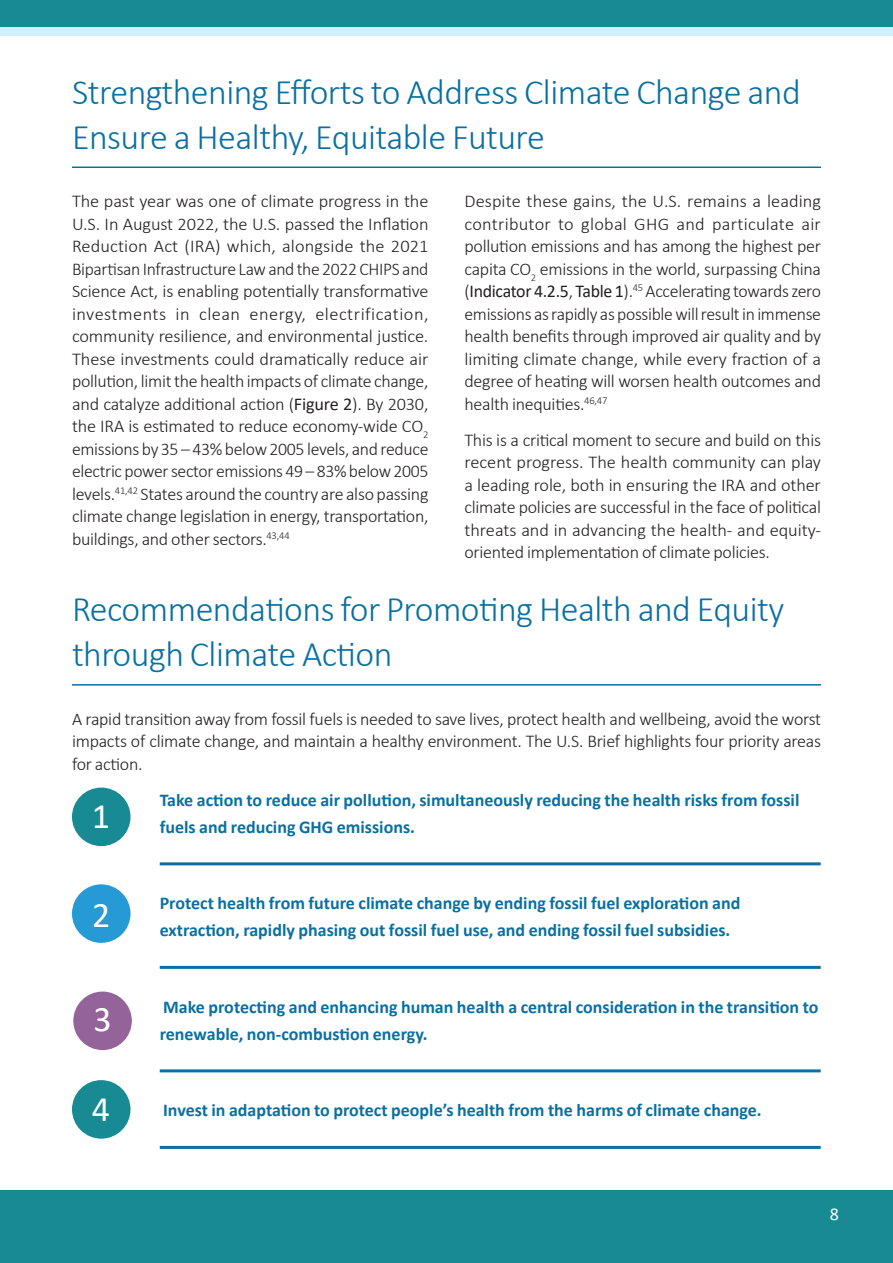
<style>
.page{position:relative;width:893px;height:1263px;background:#fff}
.page>*{position:absolute;margin:0;border:0;box-sizing:border-box;transform-origin:0 0}
.H2_Line{font:300 36px/45px "Calibri";letter-spacing:-.015em;color:#0a70a1}
.t1{font:36px "Calibri";color:#fff}
.Body{font:300 18px/22.5px "Calibri";letter-spacing:-.015em;color:#231f20;text-align:justify}
.Recommendation{font:700 18px/27px "Calibri";color:#0a70a1}
.Body_full_width{font:300 18px/22.5px "Calibri";letter-spacing:-.015em;color:#231f20;text-align:justify}
.t2{font:18px "Calibri";color:#fff}
.s1{font-weight:400}
</style>
<div class="page">
<div style="left:0;top:0;width:893px;height:27px;background:#178a94"></div>
<div style="left:0;top:27px;width:893px;height:9px;background:#d1f0ff"></div>
<div style="left:0;top:1191px;width:893px;height:72px;background:#178a94"></div>
<hr style="left:72px;top:166px;width:749px;height:2px;background:#0a70a1">
<div style="left:72px;top:884px;width:58px;height:59px;background:#259ad4;border-radius:50%"></div>
<div style="left:72px;top:787px;width:58px;height:59px;background:#178a94;border-radius:50%"></div>
<div style="left:72px;top:1080px;width:58px;height:58px;background:#178a94;border-radius:50%"></div>
<hr style="left:160px;top:862px;width:661px;height:3px;background:#0a70a1">
<hr style="left:160px;top:966px;width:661px;height:3px;background:#0a70a1">
<hr style="left:160px;top:1069px;width:661px;height:3px;background:#0a70a1">
<hr style="left:160px;top:1146px;width:661px;height:3px;background:#0a70a1">
<div style="left:73px;top:991px;width:59px;height:59px;background:#946399;border-radius:50%"></div>
<hr style="left:72px;top:684px;width:749px;height:1px;background:#0a70a1">
<h2 class="H2_Line" style="left:72px;top:69px;width:730px">Strengthening Efforts to Address Climate Change and<br>Ensure a Healthy, Equitable Future</h2>
<p class="Body" style="left:72px;top:190px;width:358px">The past year was one of climate progress in the U.S. In August 2022, the U.S. passed the Inflation Reduction Act (IRA) which, alongside the 2021<br>Bipartisan Infrastructure Law and the 2022 CHIPS and Science Act, is enabling potentially transformative investments in clean energy, electrification, community resilience, and environmental justice.<br>These investments could dramatically reduce air pollution, limit the health impacts of climate change, and catalyze additional action (<span class="s1">Figure 2</span>). By 2030, the IRA is estimated to reduce economy-wide CO<sub>2 </sub>emissions by 35 – 43% below 2005 levels, and reduce electric power sector emissions 49 – 83% below 2005 levels.<sup>41,42</sup> States around the country are also passing climate change legislation in energy, transportation, buildings, and other sectors.<sup>43,44</sup></p>
<p class="Body" style="left:464px;top:190px;width:358px">Despite these gains, the U.S. remains a leading contributor to global GHG and particulate air pollution emissions and has among the highest per capita CO<sub>2</sub> emissions in the world, surpassing China (<span class="s1">Indicator 4.2.5</span>, <span class="s1">Table 1</span>).<sup>45</sup> Accelerating towards zero emissions as rapidly as possible will result in immense health benefits through improved air quality and by limiting climate change, while every fraction of a degree of heating will worsen health outcomes and health inequities.<sup>46,47</sup></p>
<p class="Body" style="left:464px;top:428px;width:358px">This is a critical moment to secure and build on this recent progress. The health community can play a leading role, both in ensuring the IRA and other climate policies are successful in the face of political threats and in advancing the health- and equity&shy;oriented implementation of climate policies.</p>
<h2 class="H2_Line" style="left:72px;top:586px;width:714px">Recommendations for Promoting Health and Equity through Climate Action</h2>
<p class="Body_full_width" style="left:72px;top:707px;width:751px">A rapid transition away from fossil fuels is needed to save lives, protect health and wellbeing, avoid the worst impacts of climate change, and maintain a healthy environment. The U.S. Brief highlights four priority areas for action.</p>
<h1 class="t1" style="left:92px;top:791px;width:20px">1</h1>
<h1 class="t1" style="left:92px;top:890px;width:20px">2</h1>
<h1 class="t1" style="left:93px;top:994px;width:20px">3</h1>
<h1 class="t1" style="left:92px;top:1084px;width:20px">4</h1>
<p class="Recommendation" style="left:160px;top:786px;width:641px">Take action to reduce air pollution, simultaneously reducing the health risks from fossil fuels and reducing GHG emissions.</p>
<p class="Recommendation" style="left:160px;top:889px;width:582px">Protect health from future climate change by ending fossil fuel exploration and extraction, rapidly phasing out fossil fuel use, and ending fossil fuel subsidies.</p>
<p class="Recommendation" style="left:160px;top:993px;width:660px">Make protecting and enhancing human health a central consideration in the transition to renewable, non-combustion energy.</p>
<p class="Recommendation" style="left:163px;top:1096px;width:600px">Invest in adaptation to protect people’s health from the harms of climate change.</p>
<p class="t2" style="left:830px;top:1201px;width:11px">8</p>
</div>
